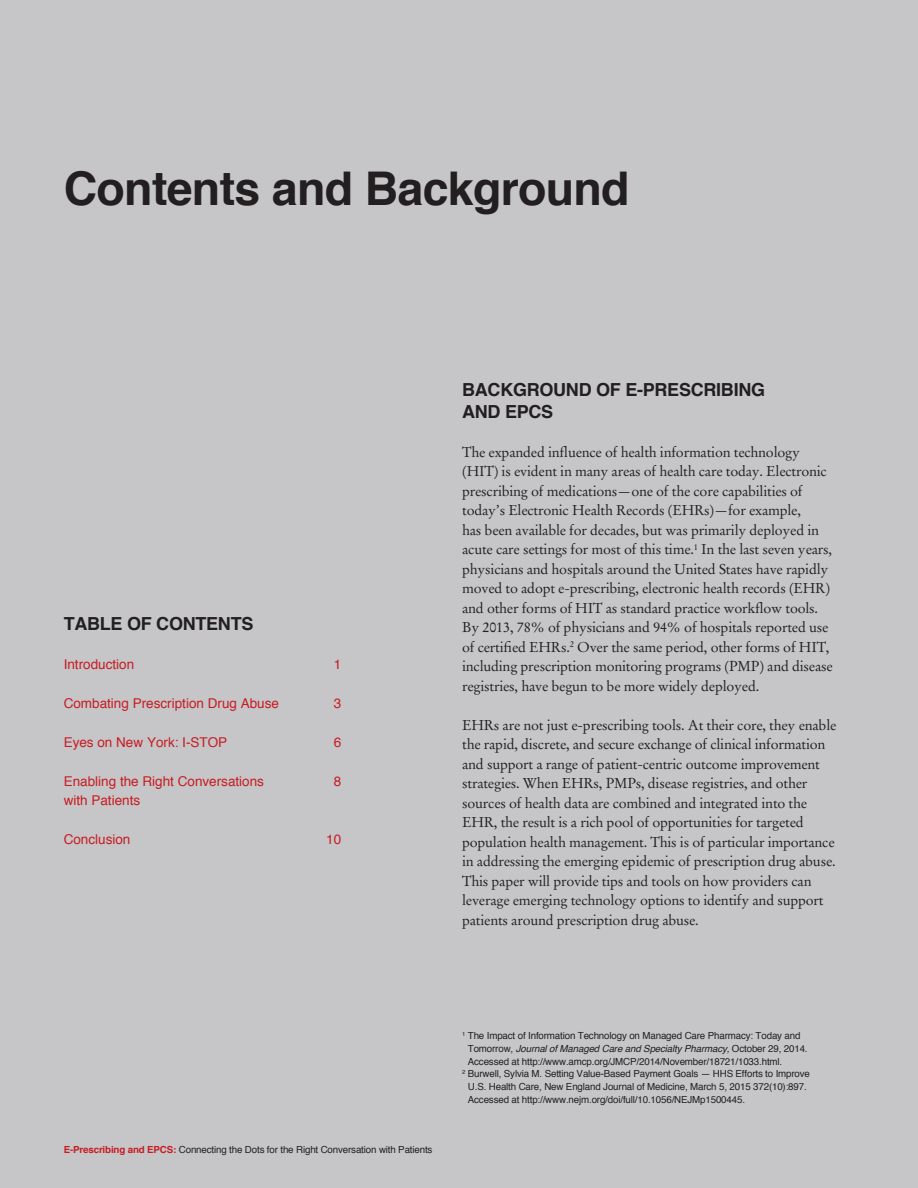
<style>
.page{position:relative;width:918px;height:1188px;background:#c6c6c8}
.page>*{position:absolute;margin:0;border:0;box-sizing:border-box;transform-origin:0 0}
.A_Heading{font:700 46.5px "Helvetica";letter-spacing:-.015em;color:#231f20}
.A_Heading-2{font:700 18px/21.6px "Helvetica";letter-spacing:-.015em;color:#231f20}
.C_Body_copy{font:14.25px/19.5px "Stempel Garamond";letter-spacing:-.015em;color:#231f20}
.t1{font:13.5px "Helvetica";color:#c61c22}
.H_Small_copy{font:9.75px/12.8px "Helvetica";letter-spacing:-.015em;color:#231f20}
.Q_Page_number{font:9.75px "Helvetica";letter-spacing:-.015em;color:#231f20}
.s1{font-weight:700;color:#c61c22}
.s2{font-style:italic}
</style>
<div class="page">
<p class="A_Heading" style="left:64px;top:151px;width:567px">Contents and Background</p>
<p class="A_Heading-2" style="left:64px;top:613px;width:191px">TABLE OF CONTENTS</p>
<p class="t1" style="left:64px;top:654px;width:72px">Introduction</p>
<p class="t1" style="left:334px;top:654px;width:9px">1</p>
<p class="t1" style="left:64px;top:693px;width:217px">Combating Prescription Drug Abuse</p>
<p class="t1" style="left:334px;top:693px;width:9px">3</p>
<p class="t1" style="left:64px;top:732px;width:165px">Eyes on New York: I-STOP</p>
<p class="t1" style="left:334px;top:732px;width:9px">6</p>
<p class="t1" style="left:64px;top:771px;width:202px">Enabling the Right Conversations</p>
<p class="t1" style="left:334px;top:771px;width:9px">8</p>
<p class="t1" style="left:64px;top:790px;width:78px">with Patients</p>
<p class="t1" style="left:64px;top:829px;width:68px">Conclusion</p>
<p class="t1" style="left:326px;top:829px;width:17px">10</p>
<p class="A_Heading-2" style="left:462px;top:379px;width:304px">BACKGROUND OF E-PRESCRIBING<br>AND EPCS</p>
<p class="C_Body_copy" style="left:462px;top:442px;width:372px">The expanded influence of health information technology (HIT) is evident in many areas of health care today. Electronic prescribing of medications—one of the core capabilities of today’s Electronic Health Records (EHRs)—for example,<br>has been available for decades, but was primarily deployed in acute care settings for most of this time.<sup>1</sup> In the last seven years, physicians and hospitals around the United States have rapidly moved to adopt e-prescribing, electronic health records (EHR) and other forms of HIT as standard practice workflow tools.<br>By 2013, 78% of physicians and 94% of hospitals reported use of certified EHRs.<sup>2</sup> Over the same period, other forms of HIT, including prescription monitoring programs (PMP) and disease registries, have begun to be more widely deployed.</p>
<p class="C_Body_copy" style="left:462px;top:715px;width:376px">EHRs are not just e-prescribing tools. At their core, they enable the rapid, discrete, and secure exchange of clinical information and support a range of patient-centric outcome improvement strategies. When EHRs, PMPs, disease registries, and other sources of health data are combined and integrated into the EHR, the result is a rich pool of opportunities for targeted population health management. This is of particular importance in addressing the emerging epidemic of prescription drug abuse.<br>This paper will provide tips and tools on how providers can leverage emerging technology options to identify and support patients around prescription drug abuse.</p>
<p class="Q_Page_number" style="left:64px;top:1142px;width:370px"><span class="s1">E-Prescribing and EPCS:</span> Connecting the Dots for the Right Conversation with Patients</p>
<p class="H_Small_copy" style="left:468px;top:1030px;width:341px;text-indent:-6px"><sup>1</sup> The Impact of Information Technology on Managed Care Pharmacy: Today and<br>Tomorrow, <span class="s2">Journal of Managed Care and Specialty Pharmacy,</span> October 29, 2014.<br>Accessed at http://www.amcp.org/JMCP/2014/November/18721/1033.html.</p>
<p class="H_Small_copy" style="left:468px;top:1068px;width:344px;text-indent:-6px"><sup>2</sup> Burwell, Sylvia M. Setting Value-Based Payment Goals — HHS Efforts to Improve<br>U.S. Health Care, New England Journal of Medicine, March 5, 2015 372(10):897.<br>Accessed at http://www.nejm.org/doi/full/10.1056/NEJMp1500445.</p>
</div>
